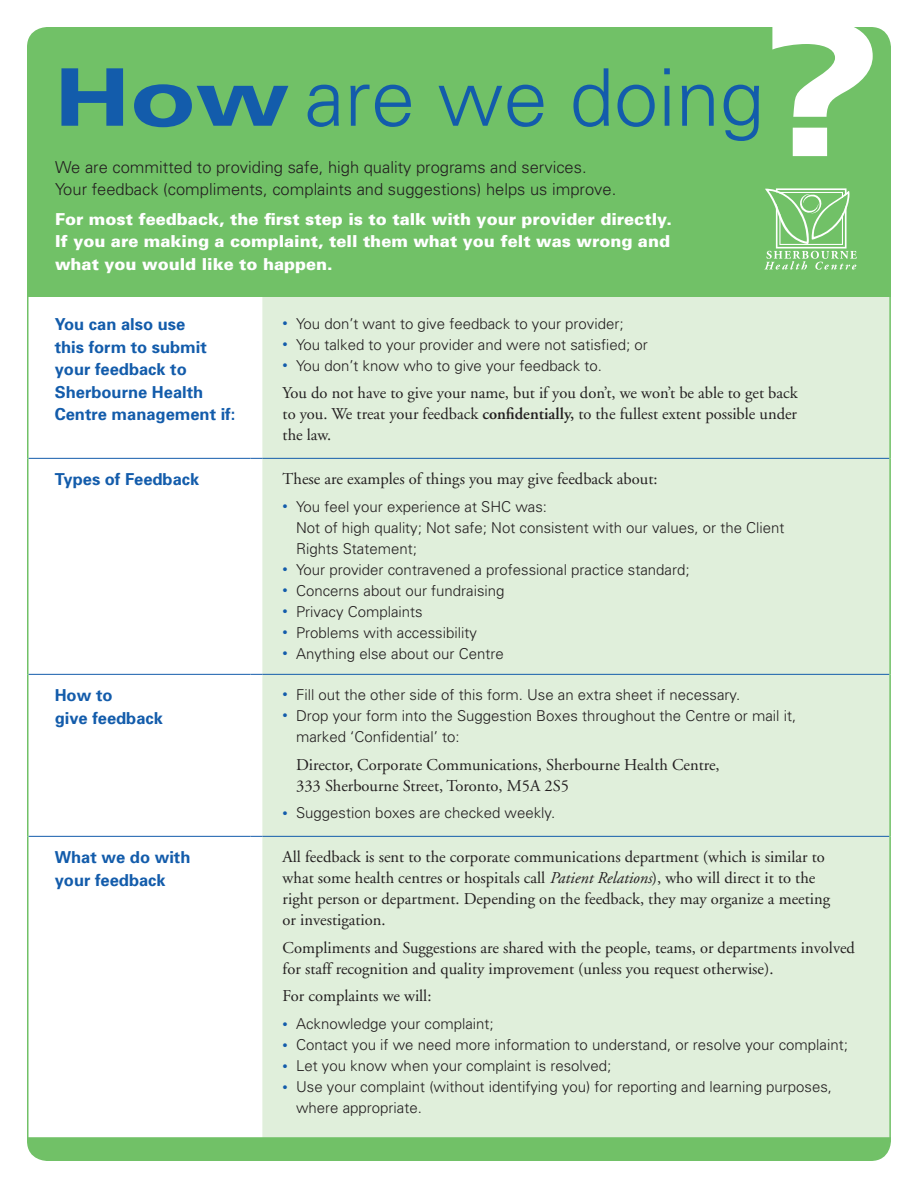
<style>
.page{position:relative;width:918px;height:1188px;background:#fff}
.page>*{position:absolute;margin:0;border:0;box-sizing:border-box;transform-origin:0 0}
.t1{font:900 expanded 184.65px "Univers";color:#fff}
.t2{font:300 79.5px "Univers";color:#135cab}
.t3{font:16.5px/21px "Adobe Garamond";color:#231f20}
.t4{font:900 16.5px/22.5px "Univers";color:#fff;text-align:justify}
.t5{font:700 16.5px/22.5px "Univers";color:#135cab}
.t6{font:300 16.5px/22.5px "Univers";color:#231f20}
.t7{font:300 15px/21px "Univers";color:#231f20}
.s1{font-weight:900;font-stretch:expanded}
.s2{font-size:10.5px;color:#135cab}
.s3{font-weight:600}
.s4{font-style:italic}
</style>
<div class="page">
<svg style="left:28px;top:297px;width:222px;height:840px"></svg>
<div style="left:262px;top:297px;width:627px;height:840px;background:#e0efdb"></div>
<hr style="left:28px;top:458px;width:222px;height:1px;background:#135cab">
<svg style="left:250px;top:458px;width:12px;height:1px"></svg>
<hr style="left:28px;top:674px;width:222px;height:1px;background:#135cab">
<svg style="left:250px;top:674px;width:12px;height:1px"></svg>
<hr style="left:28px;top:836px;width:222px;height:1px;background:#135cab">
<svg style="left:250px;top:836px;width:12px;height:1px"></svg>
<hr style="left:262px;top:458px;width:627px;height:1px;background:#135cab">
<hr style="left:262px;top:674px;width:627px;height:1px;background:#135cab">
<hr style="left:262px;top:836px;width:627px;height:1px;background:#135cab">
<hr style="left:27px;top:296px;width:1px;height:162px;background:#71c167">
<hr style="left:27px;top:458px;width:1px;height:216px;background:#71c167">
<hr style="left:27px;top:674px;width:1px;height:162px;background:#71c167">
<hr style="left:27px;top:836px;width:1px;height:304px;background:#71c167">
<hr style="left:889px;top:296px;width:2px;height:162px;background:#71c167">
<hr style="left:889px;top:458px;width:2px;height:216px;background:#71c167">
<hr style="left:889px;top:674px;width:2px;height:162px;background:#71c167">
<hr style="left:889px;top:836px;width:2px;height:304px;background:#71c167">
<div style="left:27px;top:27px;width:864px;height:270px;background:#71c167"></div>
<div style="left:27px;top:1137px;width:864px;height:24px;background:#71c167"></div>
<svg style="left:764px;top:188px;width:93px;height:82px;background:#8ecd86"></svg>
<h2 class="t2" style="left:54px;top:50px;width:712px"><span class="s1">How</span> are we doing</h2>
<p class="t6" style="left:55px;top:155px;width:563px">We are committed to providing safe, high quality programs and services.<br>Your feedback (compliments, complaints and suggestions) helps us improve.</p>
<p class="t4" style="left:55px;top:207px;width:618px">For most feedback, the first step is to talk with your provider directly.<br>If you are making a complaint, tell them what you felt was wrong and what you would like to happen.</p>
<h1 class="t1" style="left:747px;top:-17px;width:138px">?</h1>
<p class="t5" style="left:55px;top:312px;width:182px">You can also use<br>this form to submit your feedback to<br>Sherbourne Health<br>Centre management if:</p>
<p class="t7" style="left:283px;top:312px;width:342px"><span class="s2">•</span> You don’t want to give feedback to your provider;</p>
<p class="t7" style="left:283px;top:333px;width:367px"><span class="s2">•</span> You talked to your provider and were not satisfied; or</p>
<p class="t7" style="left:283px;top:354px;width:321px"><span class="s2">•</span> You don’t know who to give your feedback to.</p>
<p class="t3" style="left:283px;top:383px;width:517px;text-align:justify">You do not have to give your name, but if you don’t, we won’t be able to get back to you. We treat your feedback <span class="s3">confidentially,</span> to the fullest extent possible under the law.</p>
<p class="t5" style="left:55px;top:468px;width:146px">Types of Feedback</p>
<p class="t3" style="left:283px;top:469px;width:376px">These are examples of things you may give feedback about:</p>
<p class="t7" style="left:296px;top:495px;width:490px;text-indent:-14px"><span class="s2">•</span> You feel your experience at SHC was:<br>Not of high quality; Not safe; Not consistent with our values, or the Client<br>Rights Statement;</p>
<p class="t7" style="left:283px;top:558px;width:408px"><span class="s2">•</span> Your provider contravened a professional practice standard;</p>
<p class="t7" style="left:283px;top:579px;width:223px"><span class="s2">•</span> Concerns about our fundraising</p>
<p class="t7" style="left:283px;top:600px;width:142px"><span class="s2">•</span> Privacy Complaints</p>
<p class="t7" style="left:283px;top:621px;width:196px"><span class="s2">•</span> Problems with accessibility</p>
<p class="t7" style="left:283px;top:642px;width:223px"><span class="s2">•</span> Anything else about our Centre</p>
<p class="t5" style="left:55px;top:684px;width:110px">How to<br>give feedback</p>
<p class="t7" style="left:283px;top:684px;width:459px"><span class="s2">•</span> Fill out the other side of this form. Use an extra sheet if necessary.</p>
<p class="t7" style="left:296px;top:705px;width:502px;text-indent:-14px"><span class="s2">•</span> Drop your form into the Suggestion Boxes throughout the Centre or mail it, marked ‘Confidential’ to:</p>
<p class="t3" style="left:296px;top:754px;width:425px">Director, Corporate Communications, Sherbourne Health Centre,<br>333 Sherbourne Street, Toronto, M5A 2S5</p>
<p class="t7" style="left:283px;top:802px;width:274px"><span class="s2">•</span> Suggestion boxes are checked weekly.</p>
<p class="t5" style="left:55px;top:846px;width:137px">What we do with your feedback</p>
<p class="t3" style="left:283px;top:847px;width:549px">All feedback is sent to the corporate communications department (which is similar to what some health centres or hospitals call <span class="s4">Patient Relations</span>), who will direct it to the right person or department. Depending on the feedback, they may organize a meeting or investigation.</p>
<p class="t3" style="left:283px;top:937px;width:574px">Compliments and Suggestions are shared with the people, teams, or departments involved for staff recognition and quality improvement (unless you request otherwise).</p>
<p class="t3" style="left:283px;top:986px;width:150px">For complaints we will:</p>
<p class="t7" style="left:283px;top:1013px;width:213px"><span class="s2">•</span> Acknowledge your complaint;</p>
<p class="t7" style="left:283px;top:1034px;width:567px"><span class="s2">•</span> Contact you if we need more information to understand, or resolve your complaint;</p>
<p class="t7" style="left:283px;top:1055px;width:330px"><span class="s2">•</span> Let you know when your complaint is resolved;</p>
<p class="t7" style="left:296px;top:1076px;width:537px;text-indent:-14px"><span class="s2">•</span> Use your complaint (without identifying you) for reporting and learning purposes, where appropriate.</p>
</div>
